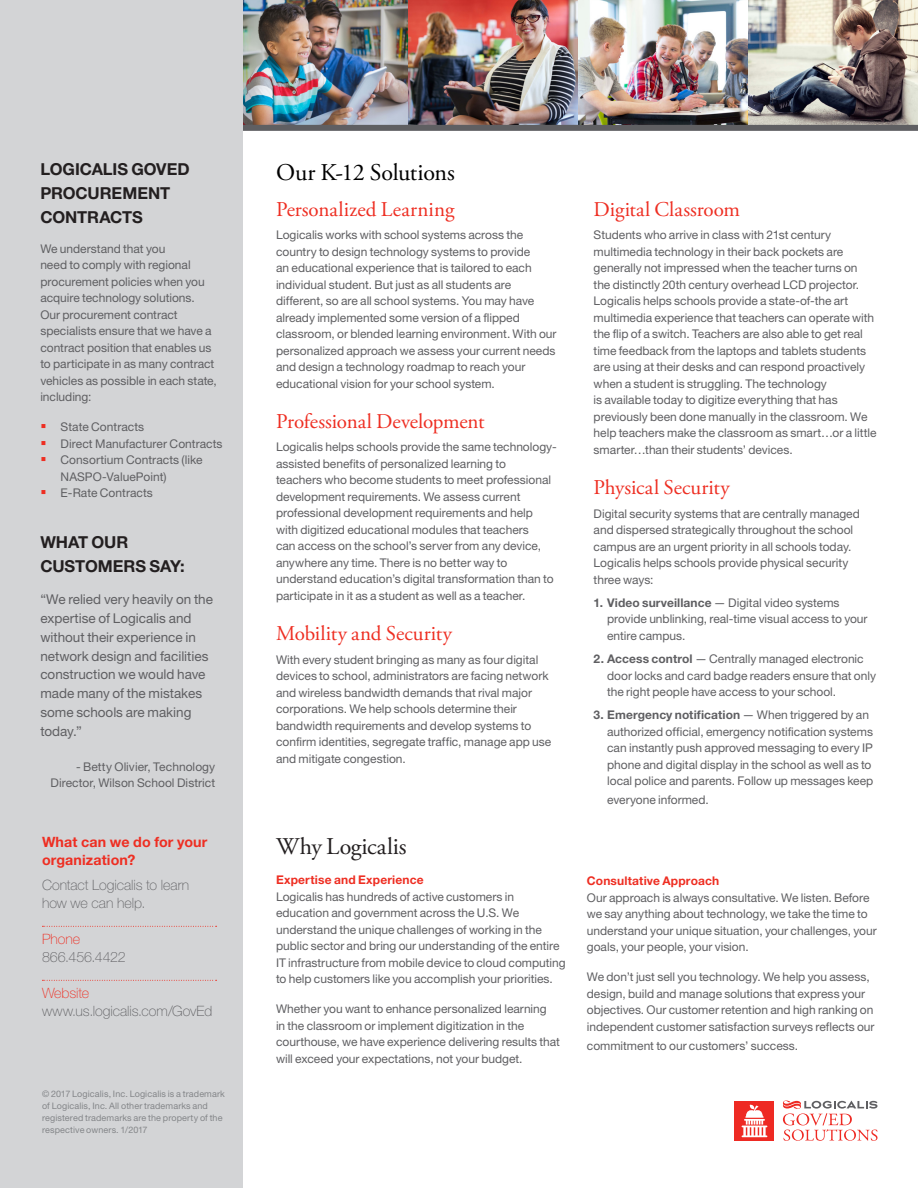
<style>
.page{position:relative;width:918px;height:1188px;background:#fff}
.page>*{position:absolute;margin:0;border:0;box-sizing:border-box;transform-origin:0 0}
.Comic{font:24px "Adobe Garamond Pro";letter-spacing:-.015em;color:#000}
.Comic-2{font:24px "Adobe Garamond Pro";letter-spacing:-.005em;color:#231f20}
.Comic-3{font:21px "Adobe Garamond Pro";color:#ee2e22}
.Comic-4{font:700 16.5px/24px "Helvetica Neue LT Std";letter-spacing:-.005em;color:#231f20}
.t1{font:100 14.25px/18px "Helvetica Neue LT Std";letter-spacing:-.005em;color:#5f5f62}
.t2{font:700 14.25px/18px "Helvetica Neue LT Std";letter-spacing:.005em;color:#ee2e22}
.Paragraph_Style_1{font:13.5px/18.8px "Helvetica Neue LT Std";color:#5f5f62}
.Comic-5{font:12px/16.5px "Helvetica Neue LT Std";color:#5f5f62}
.Paragraph_Style_1-2{font:12px/16.5px "Helvetica Neue LT Std";letter-spacing:.005em;color:#5f5f62;text-align:right}
.Verdana{font:9px/12px "Helvetica Neue LT Std";letter-spacing:.01em;color:#848689}
.s1{color:#ee2e22}
.s2{font-weight:700;color:#ee2e22}
.s3{font-weight:700}
</style>
<div class="page">
<div style="left:734px;top:1101px;width:40px;height:40px;background:#ee2a23"></div>
<svg style="left:742px;top:1105px;width:25px;height:32px"></svg>
<svg style="left:783px;top:1101px;width:94px;height:40px"></svg>
<img style="left:243px;top:0;width:675px;height:125px">
<div style="left:237px;top:125px;width:681px;height:6px;background:#5f5f62"></div>
<div style="left:0;top:0;width:243px;height:1188px;background:#d3d4d6"></div>
<svg style="left:42px;top:926px;width:175px;height:1px"></svg>
<svg style="left:42px;top:980px;width:175px;height:1px"></svg>
<p class="Comic-4" style="left:40px;top:156px;width:151px">LOGICALIS GOVED<br>PROCUREMENT<br>CONTRACTS</p>
<p class="Comic-5" style="left:40px;top:240px;width:178px">We understand that you<br>need to comply with regional procurement policies when you acquire technology solutions.<br>Our procurement contract specialists ensure that we have a contract position that enables us to participate in as many contract vehicles as possible in each state, including:</p>
<p class="Comic-5" style="left:61px;top:419px;width:85px">State Contracts</p>
<p class="Comic-5" style="left:61px;top:435px;width:164px">Direct Manufacturer Contracts</p>
<p class="Comic-5" style="left:61px;top:452px;width:143px">Consortium Contracts (like<br>NASPO-ValuePoint)</p>
<p class="Comic-5" style="left:61px;top:485px;width:94px">E-Rate Contracts</p>
<p class="Comic-4" style="left:40px;top:530px;width:146px">WHAT OUR<br>CUSTOMERS SAY:</p>
<p class="Paragraph_Style_1" style="left:40px;top:590px;width:174px">“We relied very heavily on the expertise of Logicalis and without their experience in network design and facilities construction we would have made many of the mistakes some schools are making today.”</p>
<p class="Paragraph_Style_1-2" style="left:50px;top:758px;width:166px">- Betty Olivier, Technology<br>Director, Wilson School District</p>
<p class="t2" style="left:42px;top:833px;width:167px">What can we do for your organization?</p>
<p class="t1" style="left:42px;top:876px;width:149px">Contact Logicalis to learn how we can help.</p>
<p class="t1" style="left:42px;top:930px;width:85px"><span class="s1">Phone<br></span>866.456.4422</p>
<p class="t1" style="left:42px;top:984px;width:172px"><span class="s1">Website </span>www.us.logicalis.com/GovEd</p>
<p class="Verdana" style="left:42px;top:1087px;width:184px">© 2017 Logicalis, Inc. Logicalis is a trademark of Logicalis, Inc. All other trademarks and registered trademarks are the property of the respective owners. 1/2017</p>
<p class="Comic" style="left:276px;top:158px;width:180px">Our K-12 Solutions</p>
<p class="Comic-3" style="left:276px;top:197px;width:180px">Personalized Learning</p>
<p class="Comic-5" style="left:276px;top:227px;width:282px">Logicalis works with school systems across the country to design technology systems to provide<br>an educational experience that is tailored to each individual student. But just as all students are different, so are all school systems. You may have already implemented some version of a flipped classroom, or blended learning environment. With our personalized approach we assess your current needs and design a technology roadmap to reach your educational vision for your school system.</p>
<p class="Comic-3" style="left:276px;top:409px;width:210px">Professional Development</p>
<p class="Comic-5" style="left:276px;top:439px;width:282px">Logicalis helps schools provide the same technology&shy;assisted benefits of personalized learning to<br>teachers who become students to meet professional development requirements. We assess current professional development requirements and help with digitized educational modules that teachers<br>can access on the school’s server from any device, anywhere any time. There is no better way to understand education’s digital transformation than to participate in it as a student as well as a teacher.</p>
<p class="Comic-3" style="left:276px;top:621px;width:178px">Mobility and Security</p>
<p class="Comic-5" style="left:276px;top:651px;width:277px">With every student bringing as many as four digital devices to school, administrators are facing network and wireless bandwidth demands that rival major corporations. We help schools determine their bandwidth requirements and develop systems to confirm identities, segregate traffic, manage app use and mitigate congestion.</p>
<p class="Comic-2" style="left:276px;top:832px;width:132px">Why Logicalis</p>
<p class="Comic-5" style="left:276px;top:872px;width:291px"><span class="s2">Expertise and Experience<br></span>Logicalis has hundreds of active customers in education and government across the U.S. We understand the unique challenges of working in the public sector and bring our understanding of the entire IT infrastructure from mobile device to cloud computing to help customers like you accomplish your priorities.</p>
<p class="Comic-5" style="left:276px;top:1001px;width:286px">Whether you want to enhance personalized learning<br>in the classroom or implement digitization in the courthouse, we have experience delivering results that will exceed your expectations, not your budget.</p>
<p class="Comic-3" style="left:594px;top:197px;width:148px">Digital Classroom</p>
<p class="Comic-5" style="left:594px;top:227px;width:284px">Students who arrive in class with 21st century multimedia technology in their back pockets are generally not impressed when the teacher turns on the distinctly 20th century overhead LCD projector.<br>Logicalis helps schools provide a state-of-the art multimedia experience that teachers can operate with the flip of a switch. Teachers are also able to get real time feedback from the laptops and tablets students are using at their desks and can respond proactively when a student is struggling. The technology<br>is available today to digitize everything that has previously been done manually in the classroom. We help teachers make the classroom as smart…or a little smarter…than their students’ devices.</p>
<p class="Comic-3" style="left:594px;top:475px;width:138px">Physical Security</p>
<p class="Comic-5" style="left:594px;top:505px;width:268px">Digital security systems that are centrally managed and dispersed strategically throughout the school campus are an urgent priority in all schools today.<br>Logicalis helps schools provide physical security three ways:</p>
<p class="Comic-5" style="left:607px;top:594px;width:262px;text-indent:-14px"><span class="s3">1. Video surveillance</span> — Digital video systems provide unblinking, real-time visual access to your entire campus.</p>
<p class="Comic-5" style="left:607px;top:650px;width:270px;text-indent:-14px"><span class="s3">2. Access control</span> — Centrally managed electronic door locks and card badge readers ensure that only the right people have access to your school.</p>
<p class="Comic-5" style="left:607px;top:707px;width:268px;text-indent:-14px"><span class="s3">3. Emergency notification</span> — When triggered by an authorized official, emergency notification systems can instantly push approved messaging to every IP phone and digital display in the school as well as to local police and parents. Follow up messages keep</p>
<p class="Comic-5" style="left:607px;top:791px;width:103px">everyone informed.</p>
<p class="Comic-5" style="left:587px;top:873px;width:291px"><span class="s2">Consultative Approach<br></span>Our approach is always consultative. We listen. Before we say anything about technology, we take the time to understand your unique situation, your challenges, your goals, your people, your vision.</p>
<p class="Comic-5" style="left:587px;top:969px;width:289px">We don’t just sell you technology. We help you assess, design, build and manage solutions that express your objectives. Our customer retention and high ranking on independent customer satisfaction surveys reflects our</p>
<p class="Comic-5" style="left:587px;top:1037px;width:213px">commitment to our customers’ success.</p>
</div>
